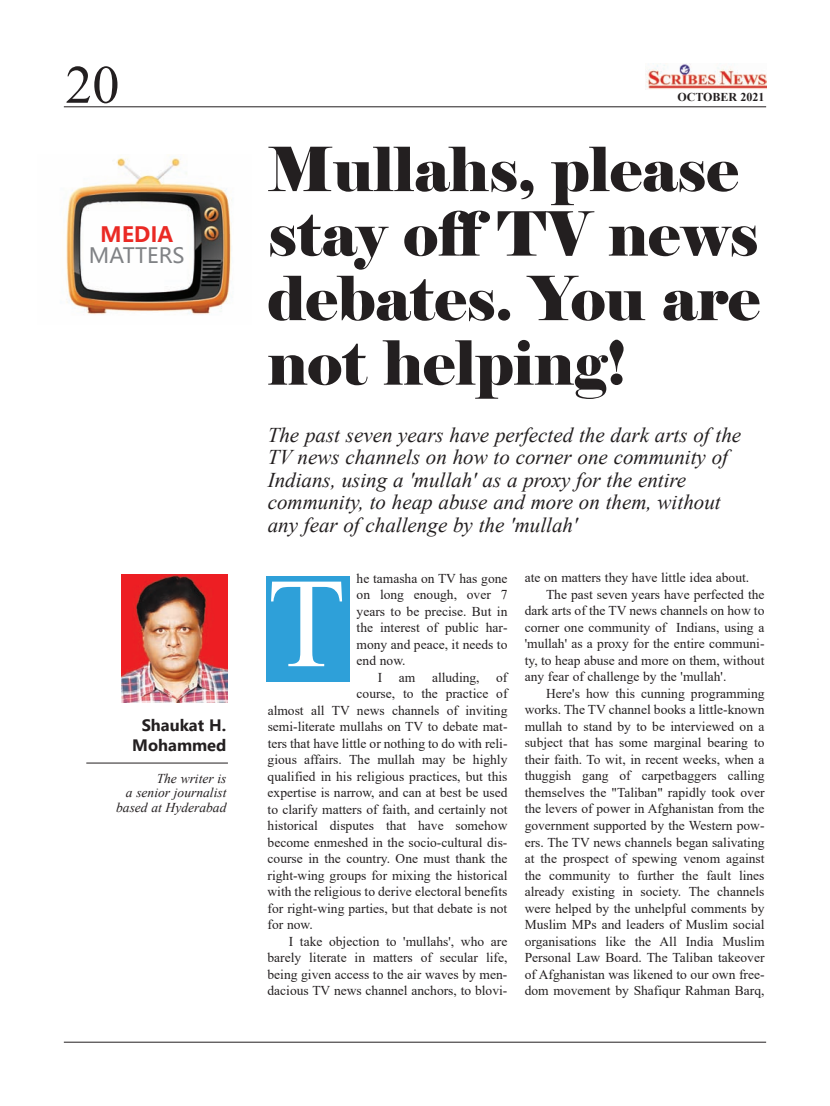
<style>
.page{position:relative;width:830px;height:1106px;background:#fff}
.page>*{position:absolute;margin:0;border:0;box-sizing:border-box;transform-origin:0 0}
.t1{font:127.65px "Times New Roman";color:#fff}
.t2{font:60.9px/64.5px "Elephant";color:#231f20}
.t3{font:54px "Times New Roman";color:#231f20}
.t4{font:italic 21px/22.5px "Times New Roman";color:#231f20}
.t5{font:21px "Microsoft Ya Hei UI";color:#808285}
.t6{font:700 21px "Microsoft Ya Hei UI";color:#ea2924}
.t7{font:700 16.5px/19.5px "Segoe UI";color:#231f20;text-align:center}
.t8{font:13.5px/16.5px "Times New Roman";color:#231f20;text-align:justify}
.t9{font:italic 13.5px/14.2px "Times New Roman";color:#231f20;text-align:right}
.t10{font:700 12px "Times New Roman";color:#231f20}
</style>
<div class="page">
<img style="left:645px;top:64px;width:120px;height:26px">
<hr style="left:64px;top:106px;width:701px;height:1px;background:#231f20">
<hr style="left:86px;top:762px;width:142px;height:1px;background:#231f20">
<img style="left:121px;top:574px;width:107px;height:128px">
<img style="left:66px;top:158px;width:166px;height:157px">
<div style="left:266px;top:576px;width:83px;height:105px;background:#2ea0d9"></div>
<hr style="left:64px;top:1041px;width:701px;height:1px;background:#231f20">
<h3 class="t3" style="left:65px;top:55px;width:55px">20</h3>
<h3 class="t6" style="left:100px;top:220px;width:75px">Media</h3>
<h3 class="t5" style="left:89px;top:241px;width:97px">MATTERS</h3>
<p class="t7" style="left:132px;top:714px;width:96px">Shaukat H.<br>Mohammed</p>
<p class="t9" style="left:116px;top:771px;width:112px">The writer is<br>a senior journalist based at Hyderabad</p>
<p class="t10" style="left:677px;top:90px;width:89px">OCTOBER 2021</p>
<h2 class="t2" style="left:267px;top:138px;width:494px">Mullahs, please stay off TV news debates. You are not helping!</h2>
<p class="t4" style="left:267px;top:423px;width:475px">The past seven years have perfected the dark arts of the TV news channels on how to corner one community of Indians, using a 'mullah' as a proxy for the entire community, to heap abuse and more on them, without any fear of challenge by the 'mullah'</p>
<p class="t8" style="left:356px;top:569px;width:152px">he tamasha on TV has gone on long enough, over 7 years to be precise. But in the interest of public har&shy;mony and peace, it needs to end now.</p>
<p class="t8" style="left:378px;top:668px;width:131px">I am alluding, of</p>
<p class="t8" style="left:356px;top:685px;width:152px">course, to the practice of</p>
<p class="t8" style="left:267px;top:701px;width:241px">almost all TV news channels of inviting</p>
<p class="t8" style="left:267px;top:718px;width:241px">semi-literate mullahs on TV to debate mat-</p>
<p class="t8" style="left:267px;top:734px;width:241px">ters that have little or nothing to do with reli-</p>
<p class="t8" style="left:267px;top:751px;width:241px">gious affairs. The mullah may be highly</p>
<p class="t8" style="left:267px;top:767px;width:241px">qualified in his religious practices, but this</p>
<p class="t8" style="left:267px;top:784px;width:241px">expertise is narrow, and can at best be used</p>
<p class="t8" style="left:267px;top:800px;width:241px">to clarify matters of faith, and certainly not</p>
<p class="t8" style="left:267px;top:817px;width:241px">historical disputes that have somehow</p>
<p class="t8" style="left:267px;top:833px;width:241px">become enmeshed in the socio-cultural dis-</p>
<p class="t8" style="left:267px;top:850px;width:241px">course in the country. One must thank the</p>
<p class="t8" style="left:267px;top:866px;width:241px">right-wing groups for mixing the historical</p>
<p class="t8" style="left:267px;top:883px;width:241px">with the religious to derive electoral benefits</p>
<p class="t8" style="left:267px;top:899px;width:241px">for right-wing parties, but that debate is not</p>
<p class="t8" style="left:267px;top:916px;width:47px">for now.</p>
<p class="t8" style="left:289px;top:932px;width:220px">I take objection to 'mullahs', who are</p>
<p class="t8" style="left:267px;top:949px;width:241px">barely literate in matters of secular life,</p>
<p class="t8" style="left:267px;top:965px;width:241px">being given access to the air waves by men-</p>
<p class="t8" style="left:267px;top:982px;width:241px">dacious TV news channel anchors, to blovi-</p>
<p class="t8" style="left:524px;top:569px;width:226px">ate on matters they have little idea about.</p>
<p class="t8" style="left:545px;top:586px;width:220px">The past seven years have perfected the</p>
<p class="t8" style="left:524px;top:602px;width:241px">dark arts of the TV news channels on how to</p>
<p class="t8" style="left:524px;top:619px;width:241px">corner one community of Indians, using a</p>
<p class="t8" style="left:524px;top:635px;width:241px">'mullah' as a proxy for the entire communi-</p>
<p class="t8" style="left:524px;top:652px;width:241px">ty, to heap abuse and more on them, without</p>
<p class="t8" style="left:524px;top:668px;width:203px">any fear of challenge by the 'mullah'.</p>
<p class="t8" style="left:545px;top:685px;width:220px">Here's how this cunning programming</p>
<p class="t8" style="left:524px;top:701px;width:241px">works. The TV channel books a little-known</p>
<p class="t8" style="left:524px;top:718px;width:241px">mullah to stand by to be interviewed on a</p>
<p class="t8" style="left:524px;top:734px;width:241px">subject that has some marginal bearing to</p>
<p class="t8" style="left:524px;top:751px;width:241px">their faith. To wit, in recent weeks, when a</p>
<p class="t8" style="left:524px;top:767px;width:241px">thuggish gang of carpetbaggers calling</p>
<p class="t8" style="left:524px;top:784px;width:241px">themselves the "Taliban" rapidly took over</p>
<p class="t8" style="left:524px;top:800px;width:241px">the levers of power in Afghanistan from the</p>
<p class="t8" style="left:524px;top:817px;width:241px">government supported by the Western pow-</p>
<p class="t8" style="left:524px;top:833px;width:241px">ers. The TV news channels began salivating</p>
<p class="t8" style="left:524px;top:850px;width:241px">at the prospect of spewing venom against</p>
<p class="t8" style="left:524px;top:866px;width:241px">the community to further the fault lines</p>
<p class="t8" style="left:524px;top:883px;width:241px">already existing in society. The channels</p>
<p class="t8" style="left:524px;top:899px;width:241px">were helped by the unhelpful comments by</p>
<p class="t8" style="left:524px;top:916px;width:241px">Muslim MPs and leaders of Muslim social</p>
<p class="t8" style="left:524px;top:932px;width:241px">organisations like the All India Muslim</p>
<p class="t8" style="left:524px;top:949px;width:241px">Personal Law Board. The Taliban takeover</p>
<p class="t8" style="left:524px;top:965px;width:241px">of Afghanistan was likened to our own free-</p>
<p class="t8" style="left:524px;top:982px;width:241px">dom movement by Shafiqur Rahman Barq,</p>
<h1 class="t1" style="left:267px;top:552px;width:80px">T</h1>
</div>
